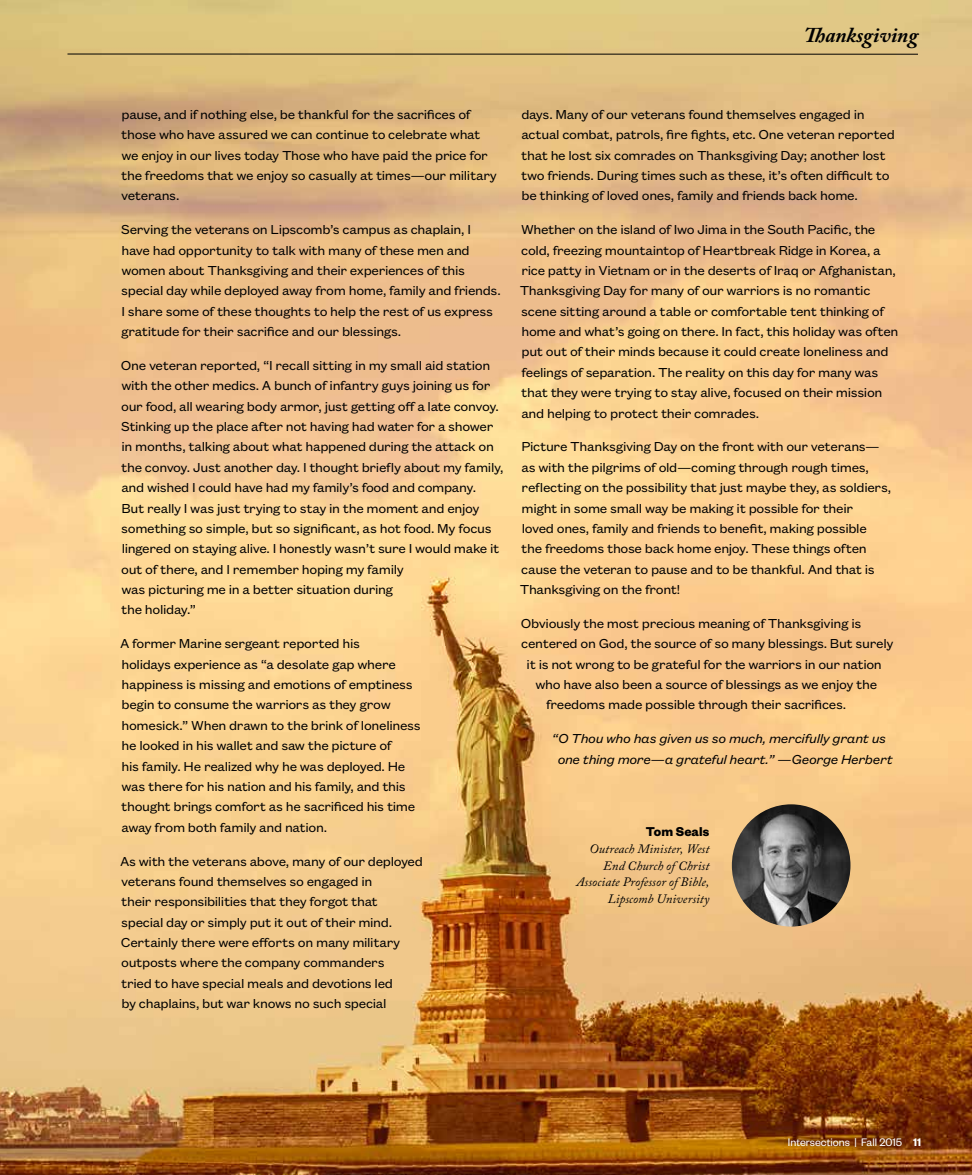
<style>
.page{position:relative;width:972px;height:1175px;background:#fff}
.page>*{position:absolute;margin:0;border:0;box-sizing:border-box;transform-origin:0 0}
.t1{font:italic 700 21px "Adobe Caslon Pro";color:#000}
.t2{font:14.25px/20.4px "Founders Grotesk Text";letter-spacing:-.025em;color:#000}
.t3{font:italic 14.25px/20.4px "Founders Grotesk Text";letter-spacing:-.025em;color:#000;text-align:center}
.t4{font:700 14.1px "Founders Grotesk";letter-spacing:.01em;color:#000}
.t5{font:italic 12.75px/16.6px "Adobe Caslon Pro";letter-spacing:.01em;color:#000;text-align:right}
.t6{font:12px "Founders Grotesk";color:#fff}
.s1{font-weight:600}
</style>
<div class="page">
<img style="left:0;top:0;width:972px;height:1174px">
<hr style="left:68px;top:54px;width:850px;height:1px;background:#000">
<img style="left:732px;top:804px;width:118px;height:122px">
<h1 class="t1" style="left:804px;top:22px;width:116px">Thanksgiving</h1>
<p class="t2" style="left:121px;top:103px;width:377px">pause, and if nothing else, be thankful for the sacrifices of those who have assured we can continue to celebrate what we enjoy in our lives today Those who have paid the price for the freedoms that we enjoy so casually at times—our military veterans.</p>
<p class="t2" style="left:121px;top:218px;width:381px">Serving the veterans on Lipscomb’s campus as chaplain, I have had opportunity to talk with many of these men and women about Thanksgiving and their experiences of this special day while deployed away from home, family and friends.<br>I share some of these thoughts to help the rest of us express gratitude for their sacrifice and our blessings.</p>
<p class="t2" style="left:121px;top:354px;width:384px">One veteran reported, “I recall sitting in my small aid station with the other medics. A bunch of infantry guys joining us for our food, all wearing body armor, just getting off a late convoy.<br>Stinking up the place after not having had water for a shower in months, talking about what happened during the attack on the convoy. Just another day. I thought briefly about my family, and wished I could have had my family’s food and company.<br>But really I was just trying to stay in the moment and enjoy something so simple, but so significant, as hot food. My focus lingered on staying alive. I honestly wasn’t sure I would make it out of there, and I remember hoping my family<br>was picturing me in a better situation during<br>the holiday.”</p>
<p class="t2" style="left:120px;top:632px;width:302px">A former Marine sergeant reported his<br>holidays experience as “a desolate gap where happiness is missing and emotions of emptiness begin to consume the warriors as they grow homesick.” When drawn to the brink of loneliness he looked in his wallet and saw the picture of<br>his family. He realized why he was deployed. He was there for his nation and his family, and this thought brings comfort as he sacrificed his time away from both family and nation.</p>
<p class="t2" style="left:120px;top:849px;width:305px">As with the veterans above, many of our deployed veterans found themselves so engaged in<br>their responsibilities that they forgot that<br>special day or simply put it out of their mind.<br>Certainly there were efforts on many military outposts where the company commanders<br>tried to have special meals and devotions led<br>by chaplains, but war knows no such special</p>
<p class="t2" style="left:521px;top:103px;width:375px">days. Many of our veterans found themselves engaged in actual combat, patrols, fire fights, etc. One veteran reported that he lost six comrades on Thanksgiving Day; another lost two friends. During times such as these, it’s often difficult to be thinking of loved ones, family and friends back home.</p>
<p class="t2" style="left:520px;top:218px;width:380px">Whether on the island of Iwo Jima in the South Pacific, the cold, freezing mountaintop of Heartbreak Ridge in Korea, a rice patty in Vietnam or in the deserts of Iraq or Afghanistan, Thanksgiving Day for many of our warriors is no romantic scene sitting around a table or comfortable tent thinking of home and what’s going on there. In fact, this holiday was often put out of their minds because it could create loneliness and feelings of separation. The reality on this day for many was that they were trying to stay alive, focused on their mission and helping to protect their comrades.</p>
<p class="t2" style="left:520px;top:435px;width:373px">Picture Thanksgiving Day on the front with our veterans— as with the pilgrims of old—coming through rough times, reflecting on the possibility that just maybe they, as soldiers, might in some small way be making it possible for their<br>loved ones, family and friends to benefit, making possible<br>the freedoms those back home enjoy. These things often cause the veteran to pause and to be thankful. And that is Thanksgiving on the front!</p>
<p class="t2" style="left:521px;top:612px;width:342px">Obviously the most precious meaning of Thanksgiving is</p>
<p class="t2" style="left:521px;top:632px;width:374px">centered on God, the source of so many blessings. But surely</p>
<p class="t2" style="left:527px;top:653px;width:357px">it is not wrong to be grateful for the warriors in our nation</p>
<p class="t2" style="left:535px;top:673px;width:343px">who have also been a source of blessings as we enjoy the</p>
<p class="t2" style="left:546px;top:693px;width:302px">freedoms made possible through their sacrifices.</p>
<p class="t3" style="left:552px;top:727px;width:342px">“O Thou who has given us so much, mercifully grant us one thing more—a grateful heart.” —George Herbert</p>
<p class="t4" style="left:646px;top:823px;width:65px">Tom Seals</p>
<p class="t5" style="left:576px;top:840px;width:135px">Outreach Minister, West<br>End Church of Christ<br>Associate Professor of Bible,<br>Lipscomb University</p>
<p class="t6" style="left:788px;top:1134px;width:135px">Intersections | Fall 2015 <span class="s1">11</span></p>
</div>
